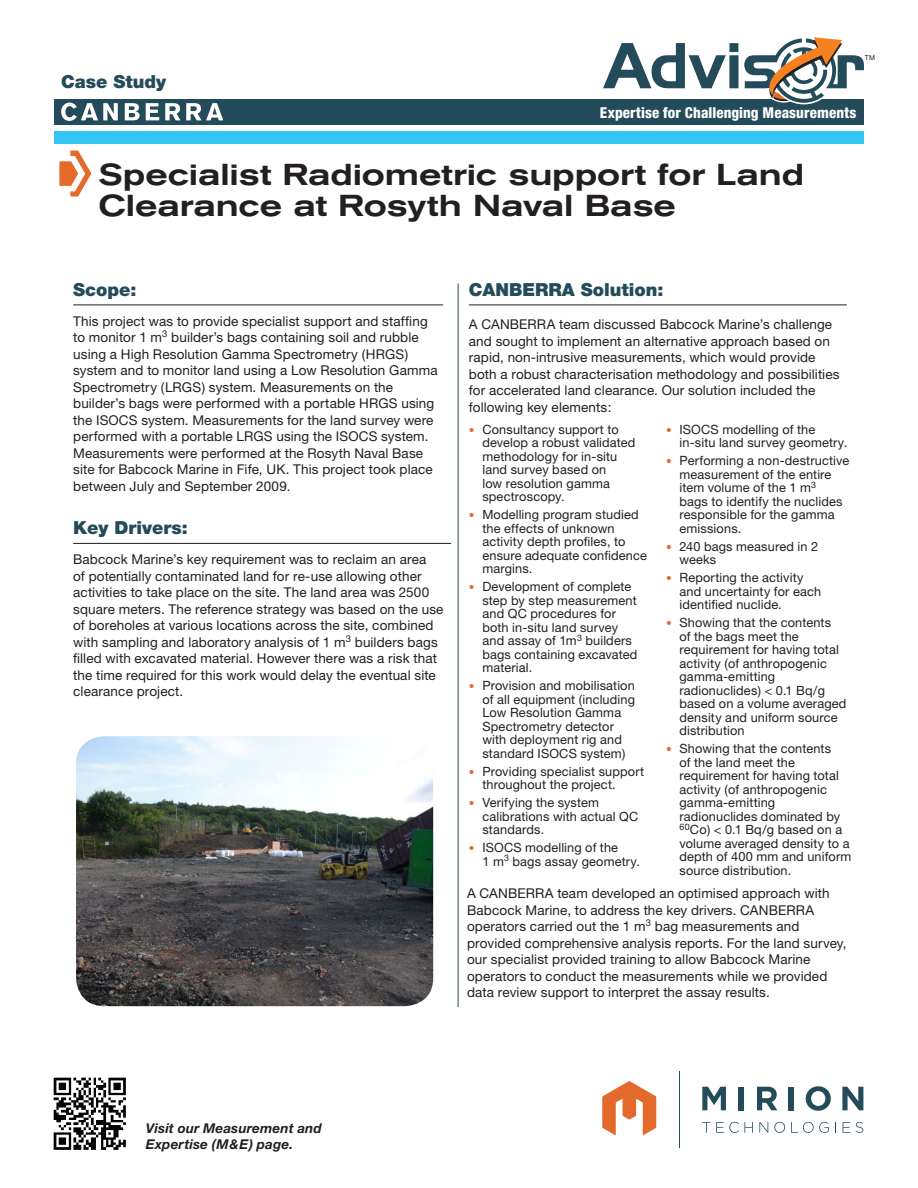
<style>
.page{position:relative;width:918px;height:1188px;background:#fff}
.page>*{position:absolute;margin:0;border:0;box-sizing:border-box;transform-origin:0 0}
.ADVISOR_-_Title{font:500 expanded 30px/31.5px "Akzidenz Grotesk BQ";letter-spacing:-.005em;color:#231f20}
.ADVISOR_-_body_head{font:900 18px "Helvetica Neue";color:#244b59}
.t1{font:800 condensed 15px "Helvetica Neue";letter-spacing:.005em;color:#fff}
.ADVISOR_-_bullets{font:13.5px/16.5px "Helvetica Neue";letter-spacing:.01em;color:#231f20}
.Catalog_Body_text{font:italic 700 13.5px/16.2px "Helvetica Neue";letter-spacing:.01em;color:#231f20}
.t2{font:12.75px/13.5px "Helvetica Neue";letter-spacing:.01em;color:#231f20}
.t3{font:6.9px "Helvetica Neue";color:#231f20}
.s1{font-size:11.25px;color:#e36a2a}
</style>
<div class="page">
<div style="left:54px;top:99px;width:810px;height:25px;background:#244b59"></div>
<svg style="left:603px;top:37px;width:261px;height:68px"></svg>
<div style="left:54px;top:131px;width:810px;height:13px;background:#33c5f3"></div>
<hr style="left:73px;top:305px;width:370px;height:1px;background:#231f20">
<hr style="left:73px;top:543px;width:378px;height:1px;background:#231f20">
<hr style="left:458px;top:284px;width:1px;height:723px;background:#244b59">
<img style="left:53px;top:1077px;width:73px;height:73px">
<img style="left:76px;top:736px;width:357px;height:270px">
<hr style="left:469px;top:305px;width:378px;height:1px;background:#231f20">
<svg style="left:59px;top:150px;width:32px;height:47px"></svg>
<svg style="left:61px;top:103px;width:162px;height:18px"></svg>
<hr style="left:679px;top:1071px;width:1px;height:77px;background:#244b59">
<svg style="left:702px;top:1122px;width:8px;height:11px"></svg>
<svg style="left:716px;top:1122px;width:37px;height:11px"></svg>
<svg style="left:759px;top:1122px;width:9px;height:11px"></svg>
<svg style="left:774px;top:1122px;width:11px;height:11px"></svg>
<svg style="left:791px;top:1122px;width:38px;height:11px"></svg>
<svg style="left:843px;top:1122px;width:20px;height:11px"></svg>
<svg style="left:702px;top:1087px;width:24px;height:23px"></svg>
<div style="left:739px;top:1087px;width:5px;height:23px;background:#244b59"></div>
<svg style="left:757px;top:1087px;width:20px;height:23px"></svg>
<div style="left:789px;top:1087px;width:5px;height:23px;background:#244b59"></div>
<svg style="left:806px;top:1086px;width:25px;height:25px"></svg>
<svg style="left:842px;top:1087px;width:21px;height:23px"></svg>
<svg style="left:602px;top:1081px;width:54px;height:54px"></svg>
<p class="ADVISOR_-_body_head" style="left:61px;top:71px;width:107px">Case Study</p>
<p class="t3" style="left:865px;top:54px;width:12px">TM</p>
<p class="t1" style="left:600px;top:103px;width:258px">Expertise for Challenging Measurements</p>
<p class="ADVISOR_-_Title" style="left:99px;top:159px;width:707px">Specialist Radiometric support for Land<br>Clearance at Rosyth Naval Base</p>
<p class="ADVISOR_-_body_head" style="left:73px;top:278px;width:65px">Scope:</p>
<p class="ADVISOR_-_bullets" style="left:73px;top:312px;width:366px">This project was to provide specialist support and staffing to monitor 1 m<sup>3</sup> builder’s bags containing soil and rubble using a High Resolution Gamma Spectrometry (HRGS) system and to monitor land using a Low Resolution Gamma Spectrometry (LRGS) system. Measurements on the builder’s bags were performed with a portable HRGS using the ISOCS system. Measurements for the land survey were performed with a portable LRGS using the ISOCS system.<br>Measurements were performed at the Rosyth Naval Base site for Babcock Marine in Fife, UK. This project took place between July and September 2009.</p>
<p class="ADVISOR_-_body_head" style="left:73px;top:517px;width:116px">Key Drivers:</p>
<p class="ADVISOR_-_bullets" style="left:73px;top:551px;width:372px">Babcock Marine’s key requirement was to reclaim an area<br>of potentially contaminated land for re-use allowing other activities to take place on the site. The land area was 2500 square meters. The reference strategy was based on the use of boreholes at various locations across the site, combined with sampling and laboratory analysis of 1 m<sup>3</sup> builders bags filled with excavated material. However there was a risk that the time required for this work would delay the eventual site clearance project.</p>
<p class="ADVISOR_-_body_head" style="left:469px;top:278px;width:196px">CANBERRA Solution:</p>
<p class="ADVISOR_-_bullets" style="left:469px;top:316px;width:372px">A CANBERRA team discussed Babcock Marine’s challenge and sought to implement an alternative approach based on rapid, non-intrusive measurements, which would provide both a robust characterisation methodology and possibilities for accelerated land clearance. Our solution included the following key elements:</p>
<p class="t2" style="left:482px;top:422px;width:155px;text-indent:-14px"><span class="s1">•</span> Consultancy support to develop a robust validated methodology for in-situ land survey based on<br>low resolution gamma spectroscopy.</p>
<p class="t2" style="left:482px;top:508px;width:166px;text-indent:-14px"><span class="s1">•</span> Modelling program studied the effects of unknown activity depth profiles, to ensure adequate confidence margins.</p>
<p class="t2" style="left:482px;top:580px;width:157px;text-indent:-14px"><span class="s1">•</span> Development of complete step by step measurement and QC procedures for both in-situ land survey and assay of 1m<sup>3</sup> builders bags containing excavated material.</p>
<p class="t2" style="left:482px;top:679px;width:154px;text-indent:-14px"><span class="s1">•</span> Provision and mobilisation of all equipment (including<br>Low Resolution Gamma<br>Spectrometry detector with deployment rig and standard ISOCS system)</p>
<p class="t2" style="left:482px;top:764px;width:163px;text-indent:-14px"><span class="s1">•</span> Providing specialist support throughout the project.</p>
<p class="t2" style="left:482px;top:796px;width:158px;text-indent:-14px"><span class="s1">•</span> Verifying the system calibrations with actual QC standards.</p>
<p class="t2" style="left:482px;top:841px;width:159px;text-indent:-14px"><span class="s1">•</span> ISOCS modelling of the<br>1 m<sup>3</sup> bags assay geometry.</p>
<p class="t2" style="left:680px;top:422px;width:169px;text-indent:-14px"><span class="s1">•</span> ISOCS modelling of the in-situ land survey geometry.</p>
<p class="t2" style="left:680px;top:454px;width:171px;text-indent:-14px"><span class="s1">•</span> Performing a non-destructive measurement of the entire item volume of the 1 m<sup>3<br></sup>bags to identify the nuclides responsible for the gamma emissions.</p>
<p class="t2" style="left:680px;top:539px;width:140px;text-indent:-14px"><span class="s1">•</span> 240 bags measured in 2 weeks</p>
<p class="t2" style="left:680px;top:571px;width:143px;text-indent:-14px"><span class="s1">•</span> Reporting the activity and uncertainty for each identified nuclide.</p>
<p class="t2" style="left:680px;top:616px;width:168px;text-indent:-14px"><span class="s1">•</span> Showing that the contents<br>of the bags meet the requirement for having total activity (of anthropogenic gamma-emitting radionuclides) &lt; 0.1 Bq/g based on a volume averaged density and uniform source distribution</p>
<p class="t2" style="left:680px;top:742px;width:173px;text-indent:-14px"><span class="s1">•</span> Showing that the contents<br>of the land meet the requirement for having total activity (of anthropogenic gamma-emitting radionuclides dominated by<br><sup>60</sup>Co) &lt; 0.1 Bq/g based on a volume averaged density to a depth of 400 mm and uniform source distribution.</p>
<p class="ADVISOR_-_bullets" style="left:467px;top:885px;width:381px">A CANBERRA team developed an optimised approach with Babcock Marine, to address the key drivers. CANBERRA operators carried out the 1 m<sup>3</sup> bag measurements and provided comprehensive analysis reports. For the land survey, our specialist provided training to allow Babcock Marine operators to conduct the measurements while we provided data review support to interpret the assay results.</p>
<p class="Catalog_Body_text" style="left:146px;top:1119px;width:178px">Visit our Measurement and<br>Expertise (M&amp;E) page.</p>
</div>
